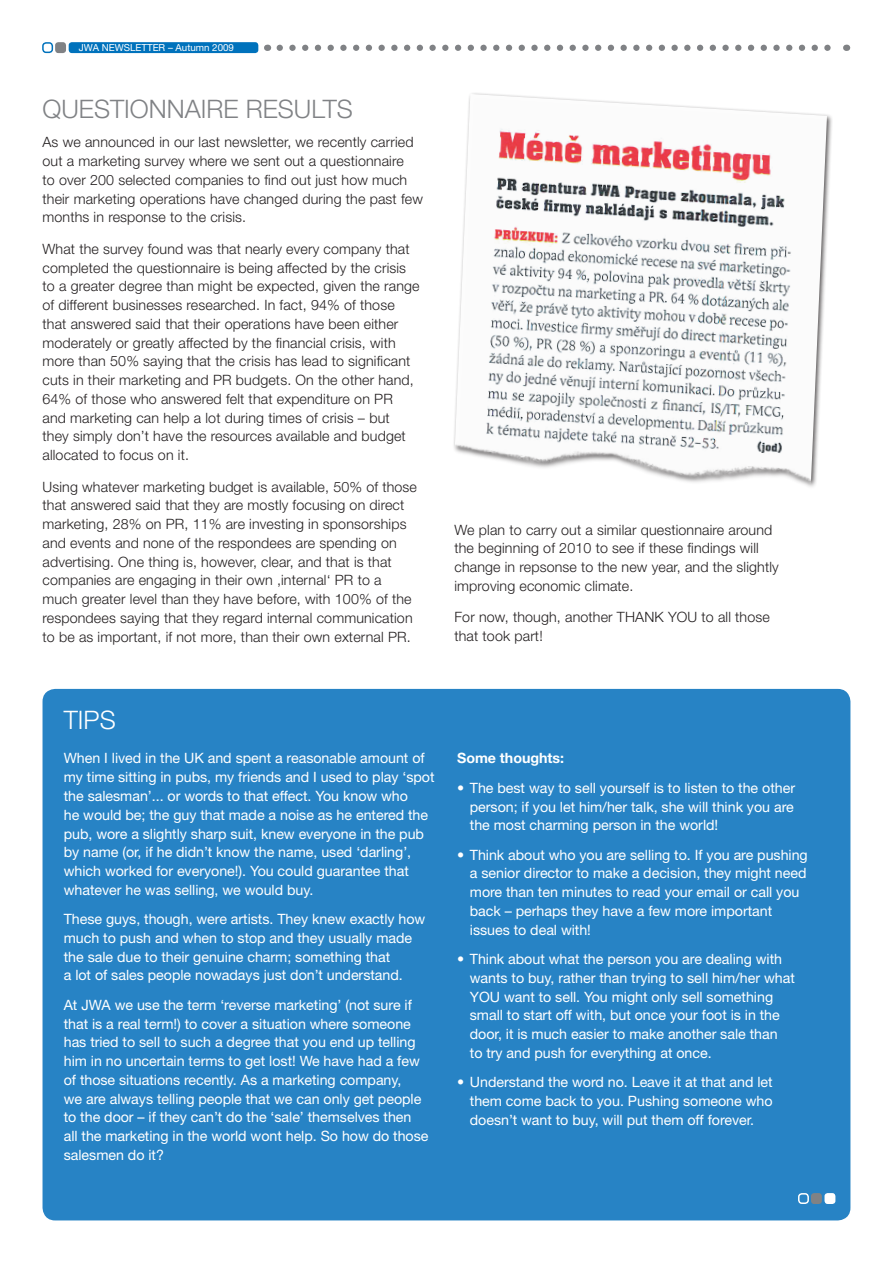
<style>
.page{position:relative;width:893px;height:1263px;background:#fff}
.page>*{position:absolute;margin:0;border:0;box-sizing:border-box;transform-origin:0 0}
.t1{font:300 25.5px "Helvetica Neue CE";color:#808285}
.t2{font:300 25.5px "Helvetica Neue CE";color:#fff}
.t3{font:14.25px/18.8px "Helvetica Neue CE";color:#fff}
.t4{font:300 14.25px/18.8px "Helvetica Neue CE";letter-spacing:.01em;color:#231f20}
.t5{font:700 14.25px "Helvetica Neue CE";color:#fff}
.t6{font:9.75px "Helvetica Neue CE";color:#fff}
</style>
<div class="page">
<img style="left:454px;top:94px;width:373px;height:393px">
<div style="left:43px;top:689px;width:807px;height:531px;background:#2783c5;border-radius:13px"></div>
<div style="left:69px;top:42px;width:189px;height:11px;background:#0072bc;border-radius:3px"></div>
<div style="left:55px;top:42px;width:11px;height:11px;background:#808285;border-radius:3px"></div>
<div style="left:42px;top:42px;width:11px;height:11px;border:2px solid #0072bc;border-radius:3px"></div>
<div style="left:824px;top:1193px;width:11px;height:11px;background:#fff;border-radius:3px"></div>
<div style="left:811px;top:1193px;width:11px;height:11px;background:#808285;border-radius:3px"></div>
<div style="left:798px;top:1193px;width:11px;height:11px;border:2px solid #fff;border-radius:3px"></div>
<svg style="left:280px;top:45px;width:551px;height:6px"></svg>
<p class="t6" style="left:79px;top:42px;width:58px">JWA NEWSLETTER</p>
<p class="t6" style="left:168px;top:42px;width:67px">– Autumn 2009</p>
<h1 class="t1" style="left:43px;top:95px;width:312px">Questionnai re Results</h1>
<p class="t4" style="left:43px;top:133px;width:382px">As we announced in our last newsletter, we recently carried out a marketing survey where we sent out a questionnaire<br>to over 200 selected companies to find out just how much their marketing operations have changed during the past few months in response to the crisis.</p>
<p class="t4" style="left:43px;top:240px;width:379px">What the survey found was that nearly every company that completed the questionnaire is being affected by the crisis to a greater degree than might be expected, given the range of different businesses researched. In fact, 94% of those that answered said that their operations have been either moderately or greatly affected by the financial crisis, with more than 50% saying that the crisis has lead to significant cuts in their marketing and PR budgets. On the other hand, 64% of those who answered felt that expenditure on PR<br>and marketing can help a lot during times of crisis – but<br>they simply don’t have the resources available and budget allocated to focus on it.</p>
<p class="t4" style="left:43px;top:477px;width:376px">Using whatever marketing budget is available, 50% of those that answered said that they are mostly focusing on direct marketing, 28% on PR, 11% are investing in sponsorships and events and none of the respondees are spending on advertising. One thing is, however, clear, and that is that companies are engaging in their own ‚internal‘ PR to a much greater level than they have before, with 100% of the respondees saying that they regard internal communication to be as important, if not more, than their own external PR.</p>
<p class="t4" style="left:454px;top:521px;width:326px">We plan to carry out a similar questionnaire around the beginning of 2010 to see if these findings will change in repsonse to the new year, and the slightly improving economic climate.</p>
<p class="t4" style="left:454px;top:608px;width:317px">For now, though, another THANK YOU to all those that took part!</p>
<h1 class="t2" style="left:64px;top:706px;width:52px">TIPS</h1>
<p class="t3" style="left:64px;top:749px;width:372px">When I lived in the UK and spent a reasonable amount of my time sitting in pubs, my friends and I used to play ‘spot the salesman’... or words to that effect. You know who<br>he would be; the guy that made a noise as he entered the pub, wore a slightly sharp suit, knew everyone in the pub by name (or, if he didn’t know the name, used ‘darling’, which worked for everyone!). You could guarantee that whatever he was selling, we would buy.</p>
<p class="t3" style="left:64px;top:910px;width:363px">These guys, though, were artists. They knew exactly how much to push and when to stop and they usually made the sale due to their genuine charm; something that<br>a lot of sales people nowadays just don’t understand.</p>
<p class="t3" style="left:64px;top:995px;width:366px">At JWA we use the term ‘reverse marketing’ (not sure if that is a real term!) to cover a situation where someone has tried to sell to such a degree that you end up telling him in no uncertain terms to get lost! We have had a few of those situations recently. As a marketing company,<br>we are always telling people that we can only get people to the door – if they can’t do the ‘sale’ themselves then all the marketing in the world wont help. So how do those salesmen do it?</p>
<p class="t5" style="left:457px;top:750px;width:109px">Some thoughts:</p>
<p class="t3" style="left:470px;top:778px;width:327px;text-align:justify;text-indent:-13px">• The best way to sell yourself is to listen to the other person; if you let him/her talk, she will think you are the most charming person in the world!</p>
<p class="t3" style="left:470px;top:845px;width:339px;text-indent:-13px">• Think about who you are selling to. If you are pushing a senior director to make a decision, they might need more than ten minutes to read your email or call you back – perhaps they have a few more important issues to deal with!</p>
<p class="t3" style="left:470px;top:950px;width:326px;text-indent:-13px">• Think about what the person you are dealing with wants to buy, rather than trying to sell him/her what YOU want to sell. You might only sell something small to start off with, but once your foot is in the door, it is much easier to make another sale than<br>to try and push for everything at once.</p>
<p class="t3" style="left:470px;top:1073px;width:304px;text-align:justify;text-indent:-13px">• U nderstand the word no. Leave it at that and let them come back to you. Pushing someone who doesn’t want to buy, will put them off forever.</p>
</div>
